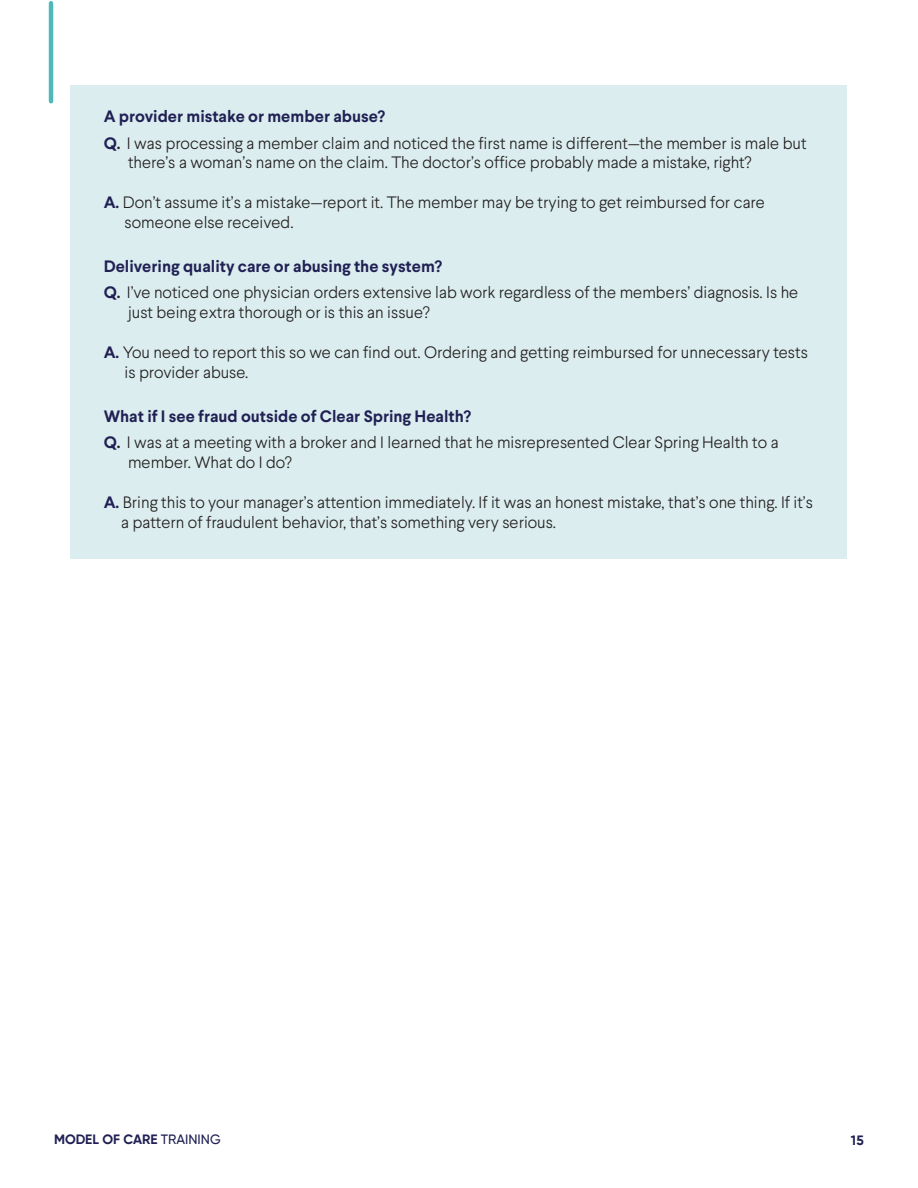
<style>
.page{position:relative;width:918px;height:1188px;background:#fff}
.page>*{position:absolute;margin:0;border:0;box-sizing:border-box;transform-origin:0 0}
.t1{font:300 16.5px/19.8px "Larsseit";color:#231f20}
.t2{font:700 16.5px "Larsseit";color:#202054}
.t3{font:700 13.5px "Gilroy";color:#202054}
.s1{font-weight:700;color:#202054}
.s2{font-weight:700}
.s3{font-weight:500}
</style>
<div class="page">
<div style="left:70px;top:86px;width:778px;height:473px;background:#dbedee"></div>
<hr style="left:49px;top:3px;width:4px;height:98px;background:#4fb9b9">
<p class="t2" style="left:104px;top:106px;width:283px">A provider mistake or member abuse?</p>
<p class="t1" style="left:128px;top:133px;width:680px;text-indent:-24px"><span class="s1">Q</span><span class="s2">.</span> I was processing a member claim and noticed the first name is different—the member is male but there’s a woman’s name on the claim. The doctor’s office probably made a mistake, right?</p>
<p class="t1" style="left:125px;top:192px;width:642px;text-indent:-21px"><span class="s1">A.</span> Don’t assume it’s a mistake—report it. The member may be trying to get reimbursed for care someone else received.</p>
<p class="t2" style="left:104px;top:256px;width:340px">Delivering quality care or abusing the system?</p>
<p class="t1" style="left:128px;top:283px;width:672px;text-indent:-24px"><span class="s1">Q</span><span class="s2">.</span> I’ve noticed one physician orders extensive lab work regardless of the members’ diagnosis. Is he just being extra thorough or is this an issue?</p>
<p class="t1" style="left:125px;top:342px;width:685px;text-indent:-21px"><span class="s1">A.</span> You need to report this so we can find out. Ordering and getting reimbursed for unnecessary tests is provider abuse.</p>
<p class="t2" style="left:104px;top:405px;width:369px">What if I see fraud outside of Clear Spring Health?</p>
<p class="t1" style="left:128px;top:433px;width:652px;text-indent:-24px"><span class="s1">Q</span><span class="s2">.</span> I was at a meeting with a broker and I learned that he misrepresented Clear Spring Health to a member. What do I do?</p>
<p class="t1" style="left:121px;top:492px;width:693px;text-indent:-17px"><span class="s1">A.</span> Bring this to your manager’s attention immediately. If it was an honest mistake, that’s one thing. If it’s a pattern of fraudulent behavior, that’s something very serious.</p>
<p class="t3" style="left:54px;top:1131px;width:168px">MODEL OF CARE <span class="s3">TRAINING</span></p>
<p class="t3" style="left:851px;top:1131px;width:15px">15</p>
</div>
